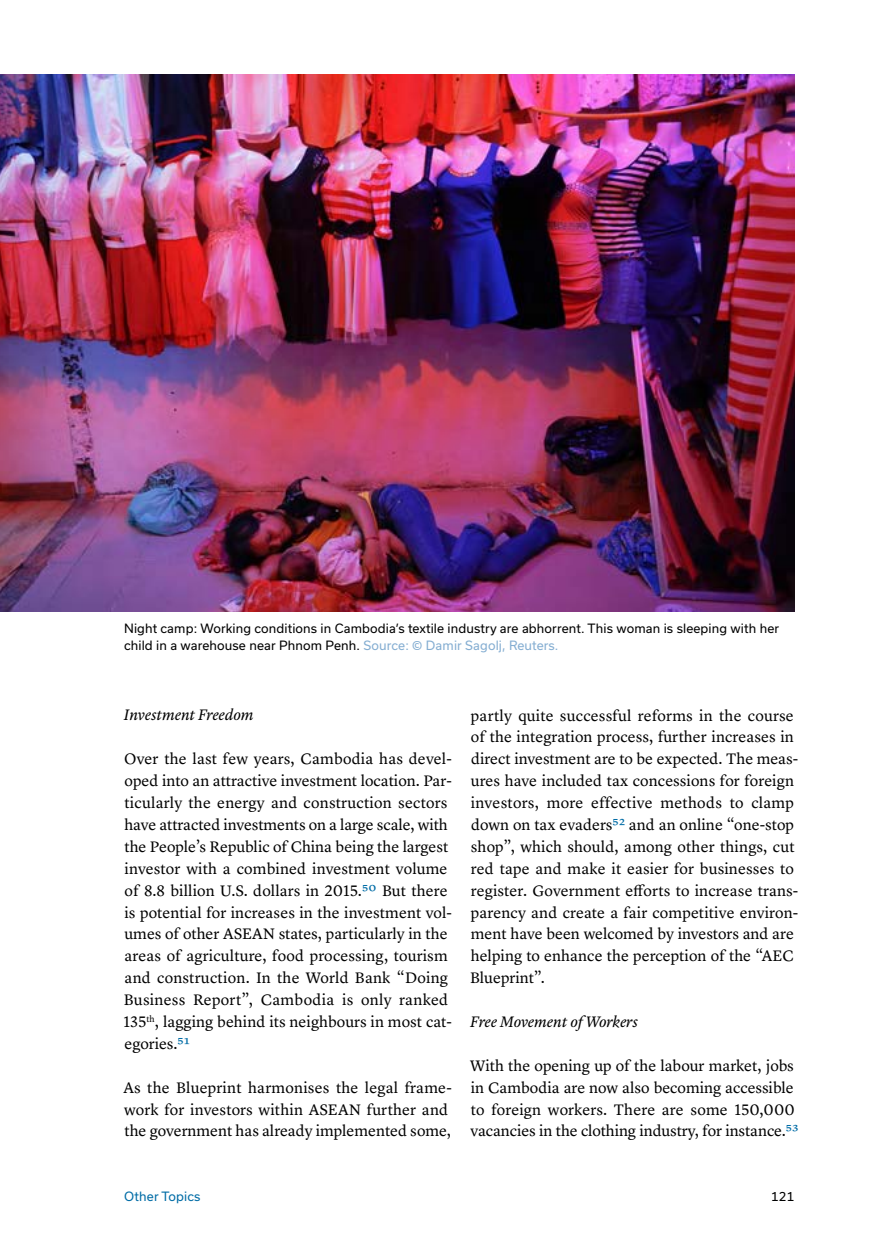
<style>
.page{position:relative;width:869px;height:1246px;background:#fff}
.page>*{position:absolute;margin:0;border:0;box-sizing:border-box;transform-origin:0 0}
.t1{font:15.75px/21.9px "Lyon Text";letter-spacing:.005em;color:#000}
.t2{font:italic 15.75px "Lyon Text";letter-spacing:-.01em;color:#000}
.t3{font:12.25px/17.5px "Usual";letter-spacing:.01em;color:#000}
.t4{font:12.25px "Usual";letter-spacing:.015em;color:#006ca6}
.s1{color:#85aed2}
.s2{color:#006ca6}
</style>
<div class="page">
<img style="left:0;top:75px;width:794px;height:536px">
<p class="t3" style="left:124px;top:619px;width:656px">Night camp: Working conditions in Cambodia’s textile industry are abhorrent. This woman is sleeping with her child in a warehouse near Phnom Penh. <span class="s1">Source: © Damir Sagolj, Reuters.</span></p>
<p class="t2" style="left:124px;top:703px;width:131px">Investment Freedom</p>
<p class="t1" style="left:123px;top:746px;width:330px">Over the last few years, Cambodia has devel&shy;oped into an attractive investment location. Par&shy;ticularly the energy and construction sectors have attracted investments on a large scale, with the People’s Republic of China being the largest investor with a combined investment volume of 8.8 billion U.S. dollars in 2015.<span class="s2">50</span> But there is potential for increases in the investment vol&shy;umes of other ASEAN states, particularly in the areas of agriculture, food processing, tourism and construction. In the World Bank “Doing Business Report”, Cambodia is only ranked 135<sup>th</sup>, lagging behind its neighbours in most cat&shy;egories.<span class="s2">51</span></p>
<p class="t1" style="left:123px;top:1074px;width:330px">As the Blueprint harmonises the legal frame&shy;work for investors within ASEAN further and the government has already implemented some,</p>
<p class="t1" style="left:470px;top:703px;width:329px">partly quite successful reforms in the course of the integration process, further increases in direct investment are to be expected. The meas&shy;ures have included tax concessions for foreign investors, more effective methods to clamp down on tax evaders<span class="s2">52</span> and an online “one-stop shop”, which should, among other things, cut red tape and make it easier for businesses to register. Government efforts to increase trans&shy;parency and create a fair competitive environ&shy;ment have been welcomed by investors and are helping to enhance the perception of the “AEC Blueprint”.</p>
<p class="t2" style="left:470px;top:1009px;width:169px">Free Movement of Workers</p>
<p class="t1" style="left:470px;top:1053px;width:330px">With the opening up of the labour market, jobs in Cambodia are now also becoming accessible to foreign workers. There are some 150,000 vacancies in the clothing industry, for instance.<span class="s2">53</span></p>
<p class="t4" style="left:124px;top:1188px;width:78px">Other Topics</p>
<p class="t3" style="left:770px;top:1186px;width:25px">121</p>
</div>
